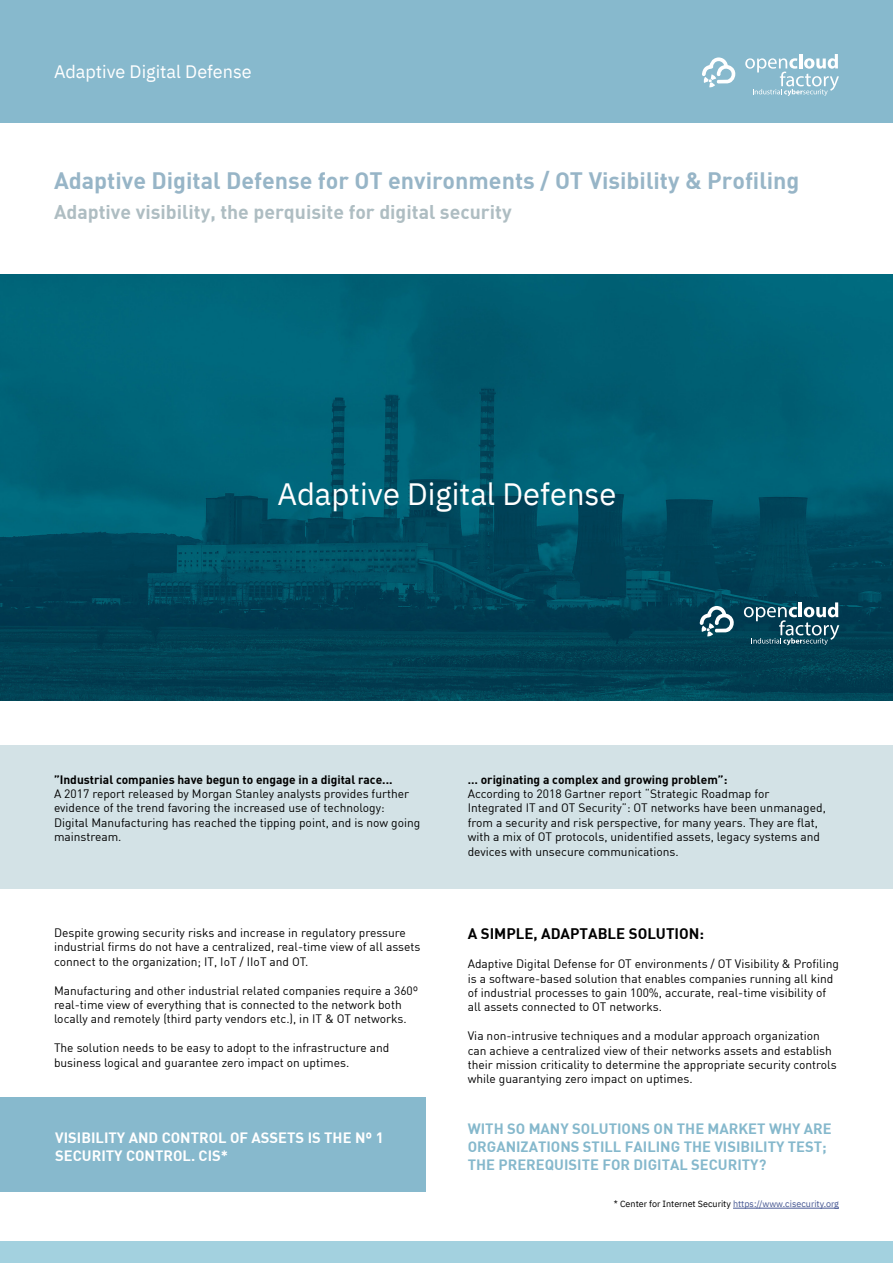
<style>
.page{position:relative;width:893px;height:1263px;background:#fff}
.page>*{position:absolute;margin:0;border:0;box-sizing:border-box;transform-origin:0 0}
.t1{font:30.9px "IBM Plex Sans";color:#fff}
.t2{font:23.25px "DIN Bold";color:#97b5c7}
.t3{font:19.5px "DIN Bold";color:#aebdc2}
.t4{font:18px "IBM Plex Sans";color:#fff}
.t5{font:15px "DIN Bold";color:#000}
.t6{font:14.7px/18px "DIN Bold";color:#85b8cc}
.t7{font:14.7px/18px "DIN Bold";color:#fff}
.t8{font:12px/14.4px "DIN";color:#000}
.t9{font:12px "DIN Bold";color:#000}
.t10{font:9px "IBM Plex Sans";color:#000}
.s1{color:#465792}
</style>
<div class="page">
<img style="left:0;top:274px;width:893px;height:427px">
<div style="left:0;top:0;width:893px;height:122px;background:#87b9cd"></div>
<div style="left:0;top:1242px;width:893px;height:21px;background:#a3d1df"></div>
<div style="left:0;top:1097px;width:425px;height:95px;background:#87b9cd"></div>
<div style="left:0;top:745px;width:893px;height:144px;background:#d3e2e6"></div>
<svg style="left:745px;top:54px;width:94px;height:42px"></svg>
<svg style="left:702px;top:57px;width:33px;height:30px"></svg>
<svg style="left:744px;top:602px;width:95px;height:43px;background:#396879"></svg>
<svg style="left:700px;top:606px;width:34px;height:30px"></svg>
<hr style="left:733px;top:1208px;width:106px;height:1px;background:#465792">
<p class="t4" style="left:54px;top:58px;width:199px">Adaptive Digital Defense</p>
<p class="t2" style="left:54px;top:166px;width:747px">Adaptive Digital Defense for OT environments / OT Visibility &amp; Profiling</p>
<p class="t3" style="left:54px;top:200px;width:459px">Adaptive visibility, the perquisite for digital security</p>
<h1 class="t1" style="left:277px;top:470px;width:341px">Adaptive Digital Defense</h1>
<p class="t9" style="left:54px;top:771px;width:340px">”Industrial companies have begun to engage in a digital race...</p>
<p class="t8" style="left:54px;top:786px;width:368px">A 2017 report released by Morgan Stanley analysts provides further evidence of the trend favoring the increased use of technology:<br>Digital Manufacturing has reached the tipping point, and is now going mainstream.</p>
<p class="t8" style="left:54px;top:925px;width:368px">Despite growing security risks and increase in regulatory pressure industrial firms do not have a centralized, real-time view of all assets connect to the organization; IT, IoT / IIoT and OT.</p>
<p class="t8" style="left:54px;top:983px;width:366px">Manufacturing and other industrial related companies require a 360º real-time view of everything that is connected to the network both locally and remotely (third party vendors etc.), in IT &amp; OT networks.</p>
<p class="t8" style="left:54px;top:1040px;width:337px">The solution needs to be easy to adopt to the infrastructure and business logical and guarantee zero impact on uptimes.</p>
<p class="t7" style="left:55px;top:1128px;width:330px">VISIBILITY AND CONTROL OF ASSETS IS THE Nº 1<br>SECURITY CONTROL. CIS*</p>
<p class="t9" style="left:468px;top:771px;width:261px">… originating a complex and growing problem”:</p>
<p class="t8" style="left:468px;top:786px;width:303px">According to 2018 Gartner report “Strategic Roadmap for</p>
<p class="t8" style="left:468px;top:801px;width:360px">Integrated IT and OT Security”: OT networks have been unmanaged, from a security and risk perspective, for many years. They are flat, with a mix of OT protocols, unidentified assets, legacy systems and devices with unsecure communications.</p>
<p class="t5" style="left:468px;top:924px;width:238px">A SIMPLE, ADAPTABLE SOLUTION:</p>
<p class="t8" style="left:468px;top:956px;width:373px">Adaptive Digital Defense for OT environments / OT Visibility &amp; Profiling is a software-based solution that enables companies running all kind of industrial processes to gain 100%, accurate, real-time visibility of all assets connected to OT networks.</p>
<p class="t8" style="left:468px;top:1028px;width:370px">Via non-intrusive techniques and a modular approach organization can achieve a centralized view of their networks assets and establish their mission criticality to determine the appropriate security controls while guarantying zero impact on uptimes.</p>
<p class="t6" style="left:468px;top:1119px;width:366px">WITH SO MANY SOLUTIONS ON THE MARKET WHY ARE<br>ORGANIZATIONS STILL FAILING THE VISIBILITY TEST;<br>THE PREREQUISITE FOR DIGITAL SECURITY?</p>
<p class="t10" style="left:614px;top:1197px;width:227px">* Center for Internet Security <span class="s1">https://www.cisecurity.org</span></p>
</div>
